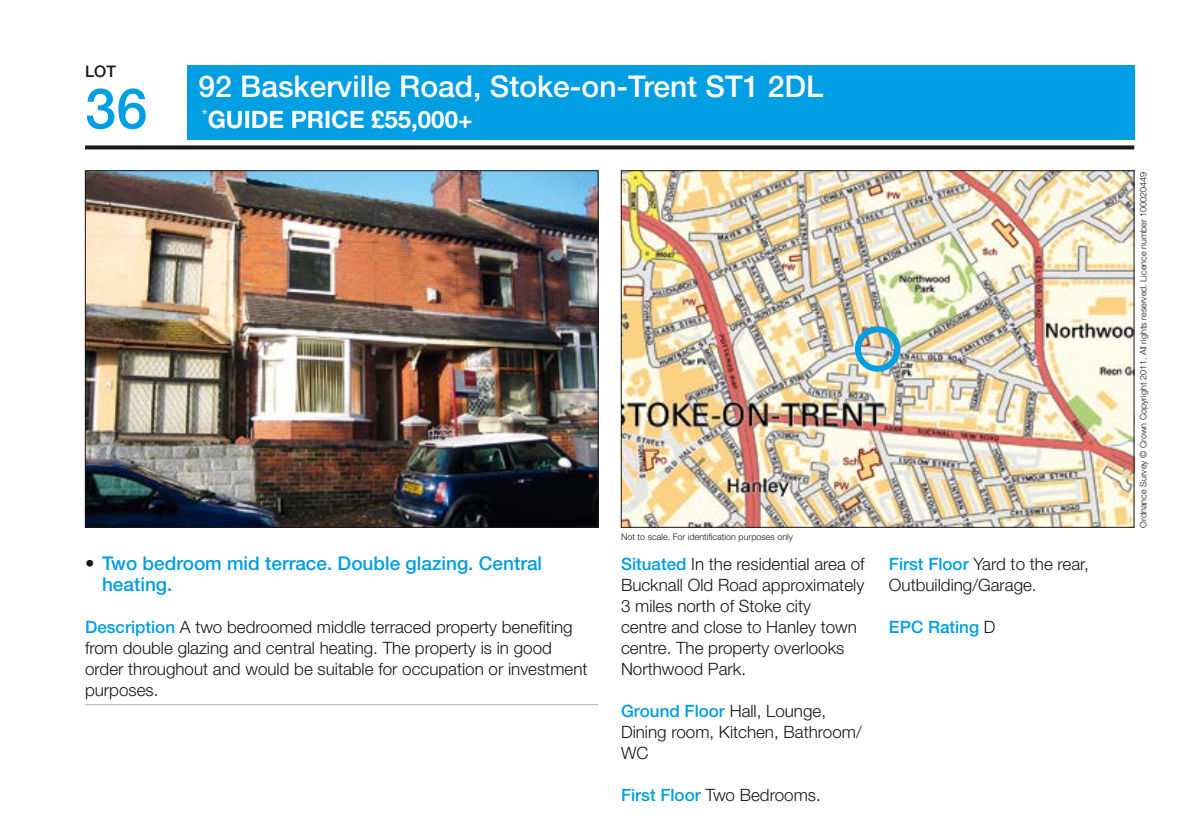
<style>
.page{position:relative;width:1191px;height:825px;background:#fff}
.page>*{position:absolute;margin:0;border:0;box-sizing:border-box;transform-origin:0 0}
.t1{font:500 56px "Helvetica Neue LT Std";color:#009ee3}
.t2{font:500 30px "Helvetica Neue LT Std";color:#fff}
.t3{font:700 24px "Helvetica Neue LT Std";color:#fff}
.t4{font:500 19px/21px "Helvetica Neue LT Std";color:#009ee3}
.t5{font:300 17px/21px "Helvetica Neue LT Std";color:#181716}
.t6{font:500 17px "Helvetica Neue LT Std";color:#009ee3}
.t7{font:500 16px "Helvetica Neue LT Std";color:#181716}
.t8{font:300 9px "Helvetica Neue LT Std";color:#181716}
.s1{color:#181716}
.s2{font-weight:500;color:#009ee3}
.s3{font-weight:300;color:#181716}
</style>
<div class="page">
<div style="left:187px;top:65px;width:947px;height:74px;background:#009ee3"></div>
<svg style="left:85px;top:145px;width:1049px;height:4px;background:#323130"></svg>
<img style="left:87px;top:172px;width:509px;height:353px">
<img style="left:623px;top:172px;width:509px;height:353px">
<div style="left:855px;top:326px;width:45px;height:46px;border:6px solid #009ee3;border-radius:50%"></div>
<hr style="left:85px;top:704px;width:513px;height:1px;background:#b1b2b3">
<p class="t7" style="left:85px;top:62px;width:32px">LOT</p>
<h1 class="t1" style="left:85px;top:75px;width:64px">36</h1>
<h2 class="t2" style="left:198px;top:68px;width:626px">92 Baskerville Road, Stoke-on-Trent ST1 2DL</h2>
<h3 class="t3" style="left:201px;top:105px;width:272px"><sup>*</sup>GUIDE PRICE £55,000+</h3>
<p class="t4" style="left:102px;top:552px;width:441px;text-indent:-17px"><span class="s1">•</span> Two bedroom mid terrace. Double glazing. Central heating.</p>
<p class="t5" style="left:85px;top:616px;width:504px"><span class="s2">Description</span> A two bedroomed middle terraced property benefiting from double glazing and central heating. The property is in good order throughout and would be suitable for occupation or investment purposes.</p>
<p class="t8" style="left:621px;top:531px;width:174px">Not to scale. For identification purposes only</p>
<p class="t5" style="left:621px;top:553px;width:245px"><span class="s2">Situated</span> In the residential area of<br>Bucknall Old Road approximately<br>3 miles north of Stoke city<br>centre and close to Hanley town centre. The property overlooks<br>Northwood Park.</p>
<p class="t5" style="left:621px;top:699px;width:242px"><span class="s2">Ground Floor</span> Hall, Lounge,<br>Dining room, Kitchen, Bathroom/<br>WC</p>
<p class="t5" style="left:621px;top:783px;width:201px"><span class="s2">First Floor</span> Two Bedrooms.</p>
<p class="t5" style="left:889px;top:552px;width:201px"><span class="s2">First Floor</span> Yard to the rear,<br>Outbuilding/Garage.</p>
<p class="t6" style="left:889px;top:616px;width:108px">EPC Rating <span class="s3">D</span></p>
<p class="t8" style="left:1137px;top:527px;width:357px;rotate:-90deg">Ordnance Survey © Crown Copyright 2011. All rights reserved. Licence number 100020449</p>
</div>
